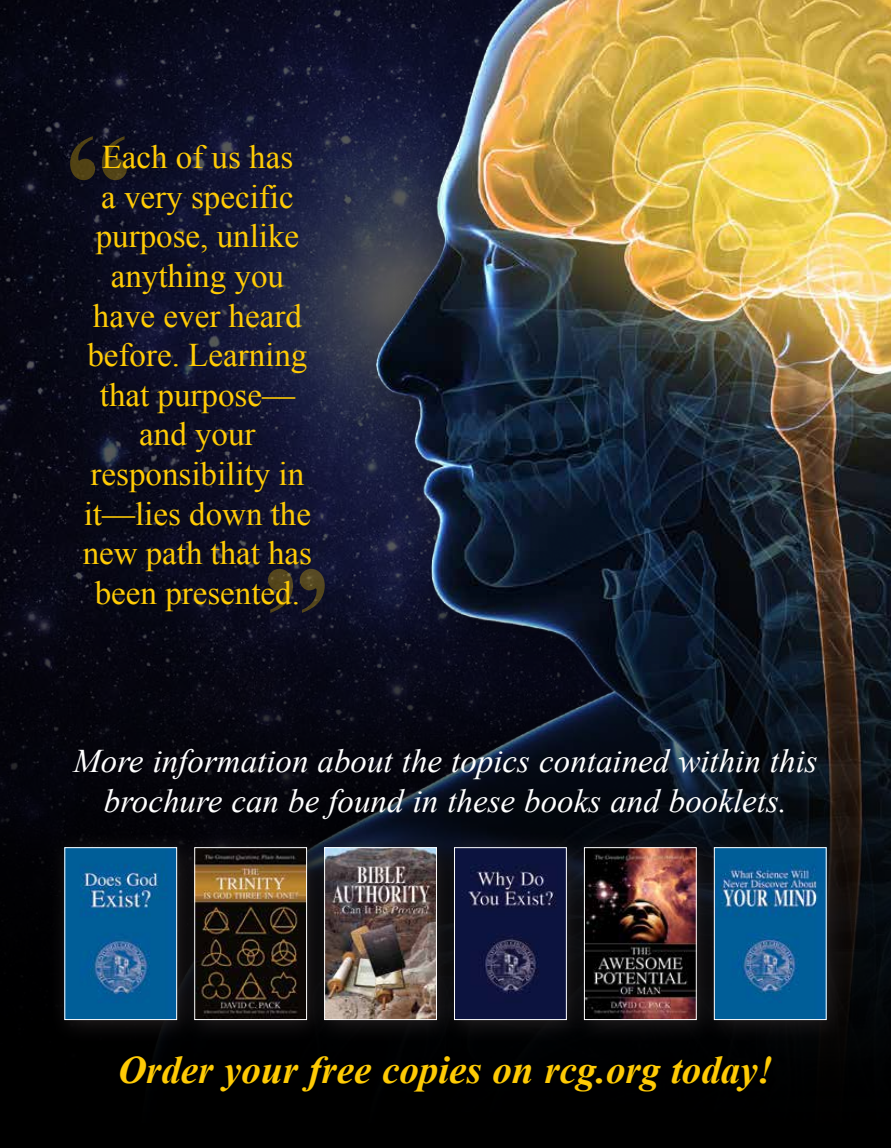
<style>
.page{position:relative;width:891px;height:1148px;background:#fff}
.page>*{position:absolute;margin:0;border:0;box-sizing:border-box;transform-origin:0 0}
.t1{font:700 135px "Times New Roman";color:#ffcb05}
.t2{font:italic 700 39px "Times New Roman";color:#ffcb05}
.t3{font:33px/39.6px "Times New Roman";color:#ffcb05;text-align:center}
.t4{font:italic 33px/39.6px "Times New Roman";color:#fff;text-align:center}
</style>
<div class="page">
<img style="left:0;top:0;width:891px;height:1148px">
<svg style="left:48px;top:830px;width:130px;height:214px;background:#070608"></svg>
<img style="left:66px;top:849px;width:109px;height:169px">
<div style="left:64px;top:847px;width:113px;height:173px;border:1px solid #fff"></div>
<div style="left:178px;top:830px;width:153px;height:214px;background:#0b090c"></div>
<img style="left:196px;top:853px;width:109px;height:165px">
<div style="left:194px;top:847px;width:113px;height:173px;border:1px solid #fff"></div>
<svg style="left:308px;top:830px;width:130px;height:214px"></svg>
<img style="left:326px;top:849px;width:109px;height:169px">
<div style="left:324px;top:847px;width:113px;height:173px;border:1px solid #fff"></div>
<div style="left:438px;top:830px;width:153px;height:214px;background:linear-gradient(to bottom,#0d0f17,#0d0c0c)"></div>
<img style="left:456px;top:849px;width:109px;height:169px">
<div style="left:454px;top:847px;width:113px;height:173px;border:1px solid #fff"></div>
<svg style="left:567px;top:830px;width:130px;height:214px;background:#0a0c10"></svg>
<img style="left:586px;top:849px;width:109px;height:169px">
<div style="left:584px;top:847px;width:113px;height:173px;border:1px solid #fff"></div>
<svg style="left:697px;top:830px;width:154px;height:214px;background:#0e0e10"></svg>
<img style="left:716px;top:849px;width:109px;height:169px">
<div style="left:714px;top:847px;width:113px;height:173px;border:1px solid #fff"></div>
<h1 class="t1" style="left:65px;top:85px;width:69px">“</h1>
<p class="t3" style="left:83px;top:136px;width:231px">Each of us has<br>a very specific purpose, unlike anything you have ever heard before. Learning that purpose— and your responsibility in it—lies down the new path that has been presented.</p>
<h1 class="t1" style="left:330px;top:664px;width:69px;rotate:-180deg">“</h1>
<p class="t4" style="left:73px;top:740px;width:746px">More information about the topics contained within this brochure can be found in these books and booklets.</p>
<p class="t2" style="left:118px;top:1042px;width:656px">Order your free copies on rcg.org today!</p>
</div>
